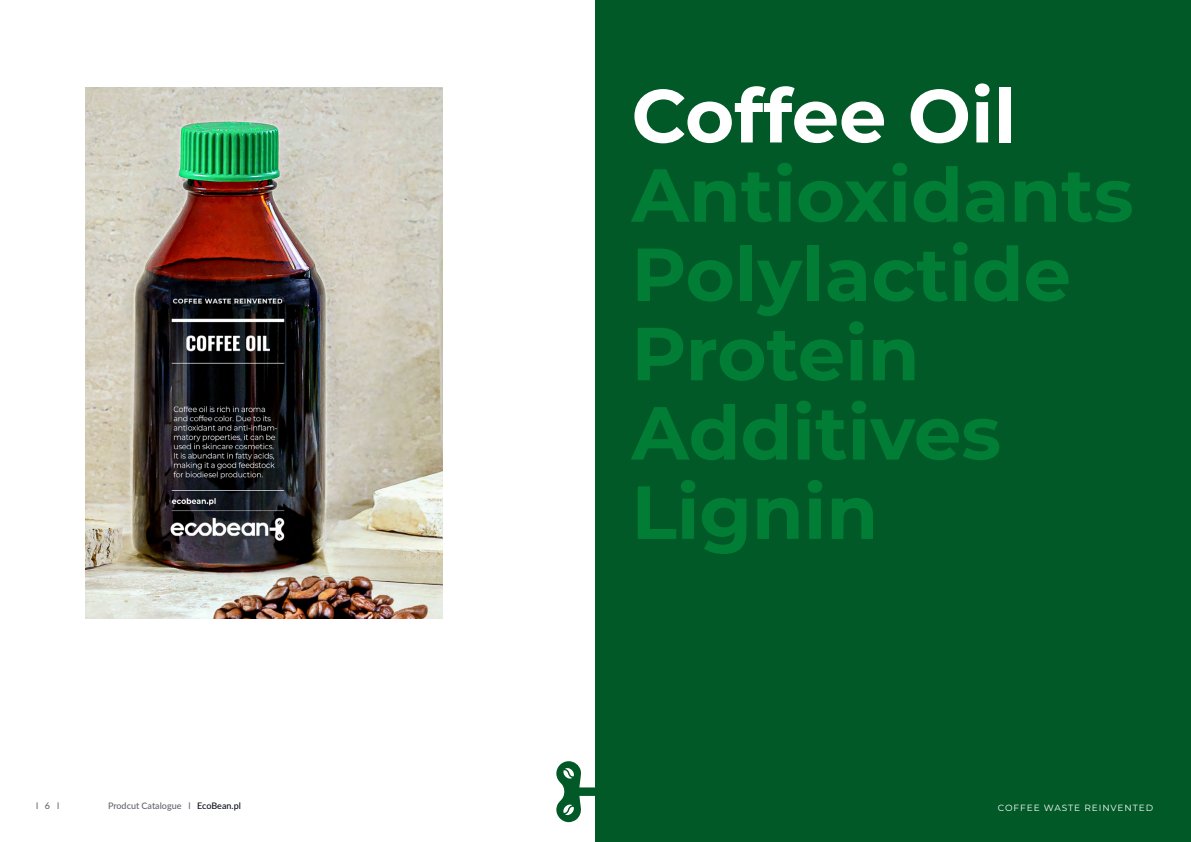
<style>
.page{position:relative;width:1191px;height:842px;background:#fff}
.page>*{position:absolute;margin:0;border:0;box-sizing:border-box;transform-origin:0 0}
.t1{font:700 75px/79.3px "Montserrat";color:#017d36}
.t2{font:700 75px "Montserrat";color:#fff}
.t3{font:500 9px "Lato";color:#66636f}
.t4{font:9px "Montserrat";letter-spacing:.1em;color:#fff}
.s1{color:#0b0f1a}
</style>
<div class="page">
<div style="left:595px;top:0;width:596px;height:842px;background:#005926"></div>
<svg style="left:556px;top:761px;width:39px;height:61px"></svg>
<img style="left:85px;top:88px;width:357px;height:530px">
<p class="t2" style="left:631px;top:62px;width:386px">Coffee Oil</p>
<p class="t1" style="left:631px;top:152px;width:503px">Antioxidants<br>Polylactide<br>Protein<br>Additives<br>Lignin</p>
<p class="t3" style="left:36px;top:799px;width:25px">l 6 l</p>
<p class="t3" style="left:108px;top:799px;width:134px">Prodcut Catalogue l <span class="s1">EcoBean.pl</span></p>
<p class="t4" style="left:998px;top:801px;width:157px">COFFEE WASTE REINVENTED</p>
</div>
